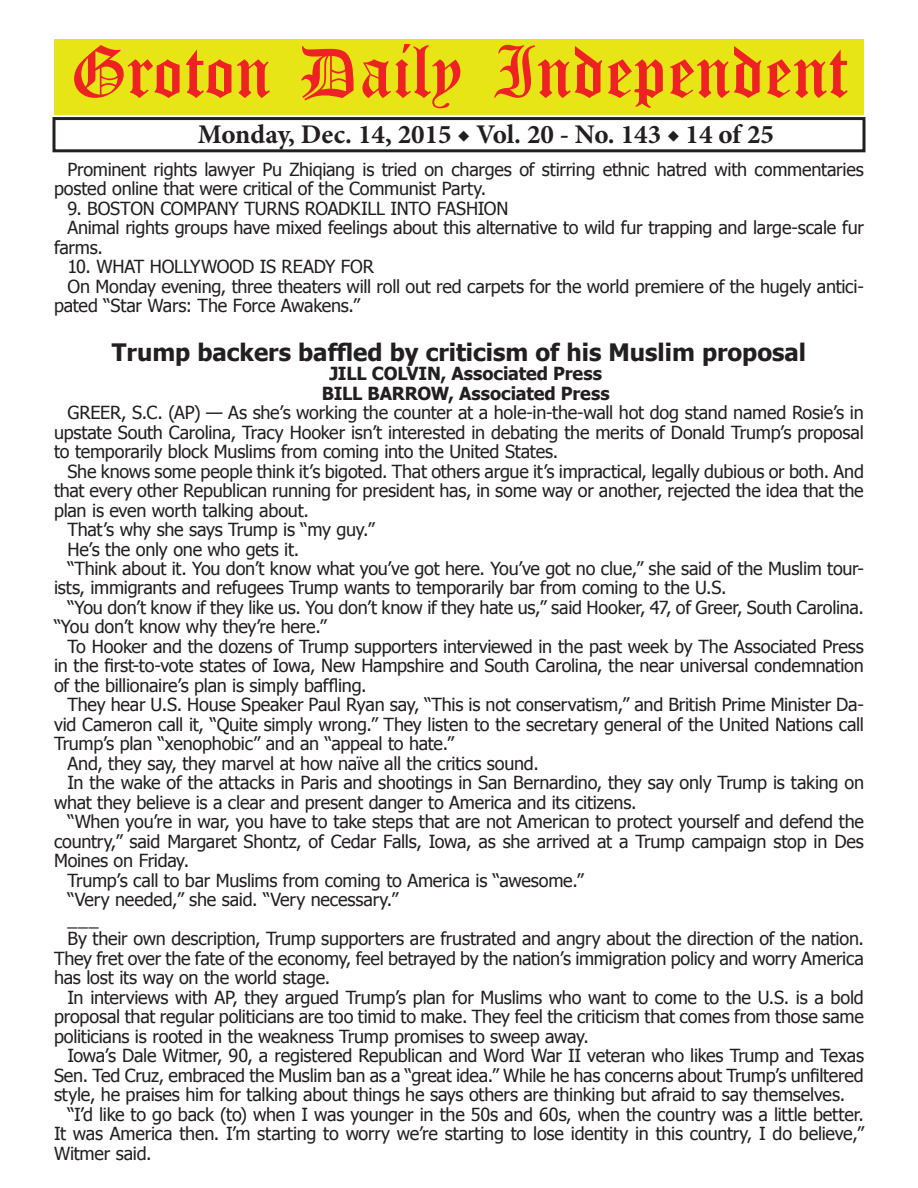
<style>
.page{position:relative;width:918px;height:1188px;background:#fff}
.page>*{position:absolute;margin:0;border:0;box-sizing:border-box;transform-origin:0 0}
.t1{font:54px "Old English Five";color:#ee2123}
.t2{font:700 27px "Minion Pro";color:#231f20}
.t3{font:700 24px "Tahoma";color:#231f20}
.t4{font:18px/19.5px "Tahoma";letter-spacing:-.015em;color:#231f20}
.t5{font:700 18px/19.5px "Tahoma";letter-spacing:-.005em;color:#231f20;text-align:center}
</style>
<div class="page">
<div style="left:52px;top:117px;width:814px;height:35px;border:3px solid #231f20"></div>
<div style="left:54px;top:40px;width:810px;height:75px;background:#e7e515"></div>
<h1 class="t1" style="left:70px;top:47px;width:779px">Groton Daily Independent</h1>
<h2 class="t2" style="left:198px;top:116px;width:578px">Monday, Dec. 14, 2015 ◆ Vol. 20 - No. 143 ◆ 14 of 25</h2>
<p class="t4" style="left:54px;top:159px;width:811px;text-indent:14px">Prominent rights lawyer Pu Zhiqiang is tried on charges of stirring ethnic hatred with commentaries posted online that were critical of the Communist Party.</p>
<p class="t4" style="left:68px;top:198px;width:442px">9. BOSTON COMPANY TURNS ROADKILL INTO FASHION</p>
<p class="t4" style="left:68px;top:217px;width:798px">Animal rights groups have mixed feelings about this alternative to wild fur trapping and large-scale fur</p>
<p class="t4" style="left:54px;top:237px;width:50px">farms.</p>
<p class="t4" style="left:68px;top:256px;width:308px">10. WHAT HOLLYWOOD IS READY FOR</p>
<p class="t4" style="left:68px;top:276px;width:798px">On Monday evening, three theaters will roll out red carpets for the world premiere of the hugely antici-</p>
<p class="t4" style="left:54px;top:295px;width:307px">pated “Star Wars: The Force Awakens.”</p>
<h3 class="t3" style="left:112px;top:335px;width:696px">Trump backers baffled by criticism of his Muslim proposal</h3>
<p class="t5" style="left:322px;top:363px;width:289px">JILL COLVIN, Associated Press<br>BILL BARROW, Associated Press</p>
<p class="t4" style="left:54px;top:402px;width:811px;text-align:justify;text-indent:14px">GREER, S.C. (AP) — As she’s working the counter at a hole-in-the-wall hot dog stand named Rosie’s in upstate South Carolina, Tracy Hooker isn’t interested in debating the merits of Donald Trump’s proposal to temporarily block Muslims from coming into the United States.</p>
<p class="t4" style="left:68px;top:460px;width:798px">She knows some people think it’s bigoted. That others argue it’s impractical, legally dubious or both. And</p>
<p class="t4" style="left:54px;top:480px;width:811px">that every other Republican running for president has, in some way or another, rejected the idea that the</p>
<p class="t4" style="left:54px;top:499px;width:256px">plan is even worth talking about.</p>
<p class="t4" style="left:68px;top:519px;width:309px">That’s why she says Trump is “my guy.”</p>
<p class="t4" style="left:68px;top:538px;width:233px">He’s the only one who gets it.</p>
<p class="t4" style="left:68px;top:558px;width:798px">“Think about it. You don’t know what you’ve got here. You’ve got no clue,” she said of the Muslim tour-</p>
<p class="t4" style="left:54px;top:577px;width:674px">ists, immigrants and refugees Trump wants to temporarily bar from coming to the U.S.</p>
<p class="t4" style="left:68px;top:597px;width:798px">“You don’t know if they like us. You don’t know if they hate us,” said Hooker, 47, of Greer, South Carolina.</p>
<p class="t4" style="left:54px;top:616px;width:274px">“You don’t know why they’re here.”</p>
<p class="t4" style="left:68px;top:636px;width:798px">To Hooker and the dozens of Trump supporters interviewed in the past week by The Associated Press</p>
<p class="t4" style="left:54px;top:655px;width:811px">in the first-to-vote states of Iowa, New Hampshire and South Carolina, the near universal condemnation</p>
<p class="t4" style="left:54px;top:675px;width:314px">of the billionaire’s plan is simply baffling.</p>
<p class="t4" style="left:68px;top:694px;width:798px">They hear U.S. House Speaker Paul Ryan say, “This is not conservatism,” and British Prime Minister Da-</p>
<p class="t4" style="left:54px;top:714px;width:811px">vid Cameron call it, “Quite simply wrong.” They listen to the secretary general of the United Nations call</p>
<p class="t4" style="left:54px;top:733px;width:402px">Trump’s plan “xenophobic” and an “appeal to hate.”</p>
<p class="t4" style="left:68px;top:753px;width:473px">And, they say, they marvel at how naïve all the critics sound.</p>
<p class="t4" style="left:68px;top:772px;width:798px">In the wake of the attacks in Paris and shootings in San Bernardino, they say only Trump is taking on</p>
<p class="t4" style="left:54px;top:792px;width:584px">what they believe is a clear and present danger to America and its citizens.</p>
<p class="t4" style="left:68px;top:811px;width:798px">“When you’re in war, you have to take steps that are not American to protect yourself and defend the</p>
<p class="t4" style="left:54px;top:831px;width:811px">country,” said Margaret Shontz, of Cedar Falls, Iowa, as she arrived at a Trump campaign stop in Des</p>
<p class="t4" style="left:54px;top:850px;width:137px">Moines on Friday.</p>
<p class="t4" style="left:68px;top:870px;width:518px">Trump’s call to bar Muslims from coming to America is “awesome.”</p>
<p class="t4" style="left:68px;top:889px;width:332px">“Very needed,” she said. “Very necessary.”</p>
<p class="t4" style="left:68px;top:909px;width:33px">___</p>
<p class="t4" style="left:68px;top:928px;width:798px">By their own description, Trump supporters are frustrated and angry about the direction of the nation.</p>
<p class="t4" style="left:54px;top:948px;width:811px">They fret over the fate of the economy, feel betrayed by the nation’s immigration policy and worry America</p>
<p class="t4" style="left:54px;top:967px;width:278px">has lost its way on the world stage.</p>
<p class="t4" style="left:68px;top:987px;width:798px">In interviews with AP, they argued Trump’s plan for Muslims who want to come to the U.S. is a bold</p>
<p class="t4" style="left:54px;top:1006px;width:811px">proposal that regular politicians are too timid to make. They feel the criticism that comes from those same</p>
<p class="t4" style="left:54px;top:1026px;width:536px">politicians is rooted in the weakness Trump promises to sweep away.</p>
<p class="t4" style="left:68px;top:1045px;width:798px">Iowa’s Dale Witmer, 90, a registered Republican and Word War II veteran who likes Trump and Texas</p>
<p class="t4" style="left:54px;top:1065px;width:811px">Sen. Ted Cruz, embraced the Muslim ban as a “great idea.” While he has concerns about Trump’s unfiltered</p>
<p class="t4" style="left:54px;top:1084px;width:793px">style, he praises him for talking about things he says others are thinking but afraid to say themselves.</p>
<p class="t4" style="left:68px;top:1104px;width:798px">“I’d like to go back (to) when I was younger in the 50s and 60s, when the country was a little better.</p>
<p class="t4" style="left:54px;top:1123px;width:811px">It was America then. I’m starting to worry we’re starting to lose identity in this country, I do believe,”</p>
<p class="t4" style="left:54px;top:1143px;width:99px">Witmer said.</p>
</div>
